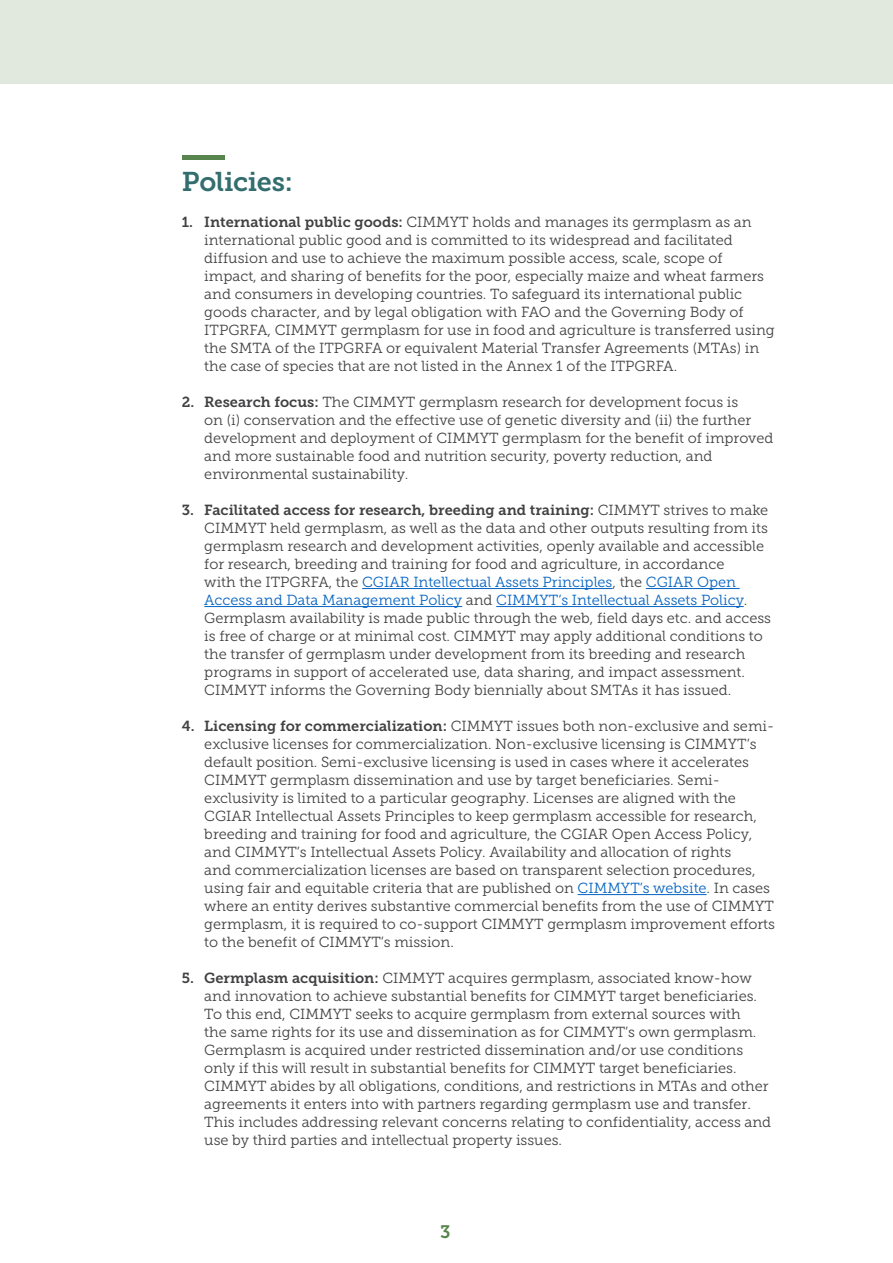
<style>
.page{position:relative;width:893px;height:1263px;background:#fff}
.page>*{position:absolute;margin:0;border:0;box-sizing:border-box;transform-origin:0 0}
.t1{font:27px "Museo Slab 700";letter-spacing:-.01em;color:#336d6e}
.t2{font:18px "Museo Slab 700";color:#58854e}
.t3{font:14.55px/18px "Museo Slab 300";color:#414042}
.t4{font:14.55px "Museo Slab 700";color:#414042}
.s1{font-family:"Museo Slab 700"}
.s2{font-family:"Museo Slab 300"}
.s3{color:#0563c1}
</style>
<div class="page">
<div style="left:0;top:0;width:893px;height:84px;background:#e1e9df"></div>
<hr style="left:362px;top:588px;width:250px;height:1px;background:#0563c1">
<hr style="left:646px;top:588px;width:94px;height:1px;background:#0563c1">
<hr style="left:204px;top:606px;width:258px;height:1px;background:#0563c1">
<hr style="left:496px;top:606px;width:248px;height:1px;background:#0563c1">
<hr style="left:578px;top:894px;width:129px;height:1px;background:#0563c1">
<hr style="left:182px;top:156px;width:42px;height:4px;background:#58854e">
<h1 class="t1" style="left:182px;top:166px;width:113px">Policies:</h1>
<p class="t3" style="left:204px;top:213px;width:572px;text-indent:-22px"><span class="s1">1. International public goods:</span> CIMMYT holds and manages its germplasm as an international public good and is committed to its widespread and facilitated diffusion and use to achieve the maximum possible access, scale, scope of impact, and sharing of benefits for the poor, especially maize and wheat farmers and consumers in developing countries. To safeguard its international public goods character, and by legal obligation with FAO and the Governing Body of ITPGRFA, CIMMYT germplasm for use in food and agriculture is transferred using the SMTA of the ITPGRFA or equivalent Material Transfer Agreements (MTAs) in the case of species that are not listed in the Annex 1 of the ITPGRFA.</p>
<p class="t3" style="left:204px;top:393px;width:571px;text-indent:-22px"><span class="s1">2. Research focus:</span> The CIMMYT germplasm research for development focus is<br>on (i) conservation and the effective use of genetic diversity and (ii) the further development and deployment of CIMMYT germplasm for the benefit of improved and more sustainable food and nutrition security, poverty reduction, and environmental sustainability.</p>
<p class="t4" style="left:182px;top:502px;width:588px">3. Facilitated access for research, breeding and training: <span class="s2">CIMMYT strives to make</span></p>
<p class="t3" style="left:204px;top:519px;width:568px">CIMMYT held germplasm, as well as the data and other outputs resulting from its germplasm research and development activities, openly available and accessible for research, breeding and training for food and agriculture, in accordance<br>with the ITPGRFA, the <span class="s3">CGIAR Intellectual Assets Principles</span>, the <span class="s3">CGIAR Open Access and Data Management Policy</span> and <span class="s3">CIMMYT’s Intellectual Assets Policy</span>.<br>Germplasm availability is made public through the web, field days etc. and access is free of charge or at minimal cost. CIMMYT may apply additional conditions to the transfer of germplasm under development from its breeding and research programs in support of accelerated use, data sharing, and impact assessment.<br>CIMMYT informs the Governing Body biennially about SMTAs it has issued.</p>
<p class="t3" style="left:204px;top:717px;width:572px;text-indent:-22px"><span class="s1">4. Licensing for commercialization:</span> CIMMYT issues both non-exclusive and semi&shy;exclusive licenses for commercialization. Non-exclusive licensing is CIMMYT’s default position. Semi-exclusive licensing is used in cases where it accelerates CIMMYT germplasm dissemination and use by target beneficiaries. Semi&shy;exclusivity is limited to a particular geography. Licenses are aligned with the CGIAR Intellectual Assets Principles to keep germplasm accessible for research, breeding and training for food and agriculture, the CGIAR Open Access Policy, and CIMMYT’s Intellectual Assets Policy. Availability and allocation of rights<br>and commercialization licenses are based on transparent selection procedures, using fair and equitable criteria that are published on <span class="s3">CIMMYT’s website</span>. In cases where an entity derives substantive commercial benefits from the use of CIMMYT germplasm, it is required to co-support CIMMYT germplasm improvement efforts to the benefit of CIMMYT’s mission.</p>
<p class="t3" style="left:204px;top:969px;width:568px;text-indent:-22px"><span class="s1">5. Germplasm acquisition:</span> CIMMYT acquires germplasm, associated know-how and innovation to achieve substantial benefits for CIMMYT target beneficiaries.<br>To this end, CIMMYT seeks to acquire germplasm from external sources with<br>the same rights for its use and dissemination as for CIMMYT’s own germplasm.<br>Germplasm is acquired under restricted dissemination and/or use conditions only if this will result in substantial benefits for CIMMYT target beneficiaries.<br>CIMMYT abides by all obligations, conditions, and restrictions in MTAs and other agreements it enters into with partners regarding germplasm use and transfer.<br>This includes addressing relevant concerns relating to confidentiality, access and use by third parties and intellectual property issues.</p>
<p class="t2" style="left:440px;top:1221px;width:12px">3</p>
</div>
